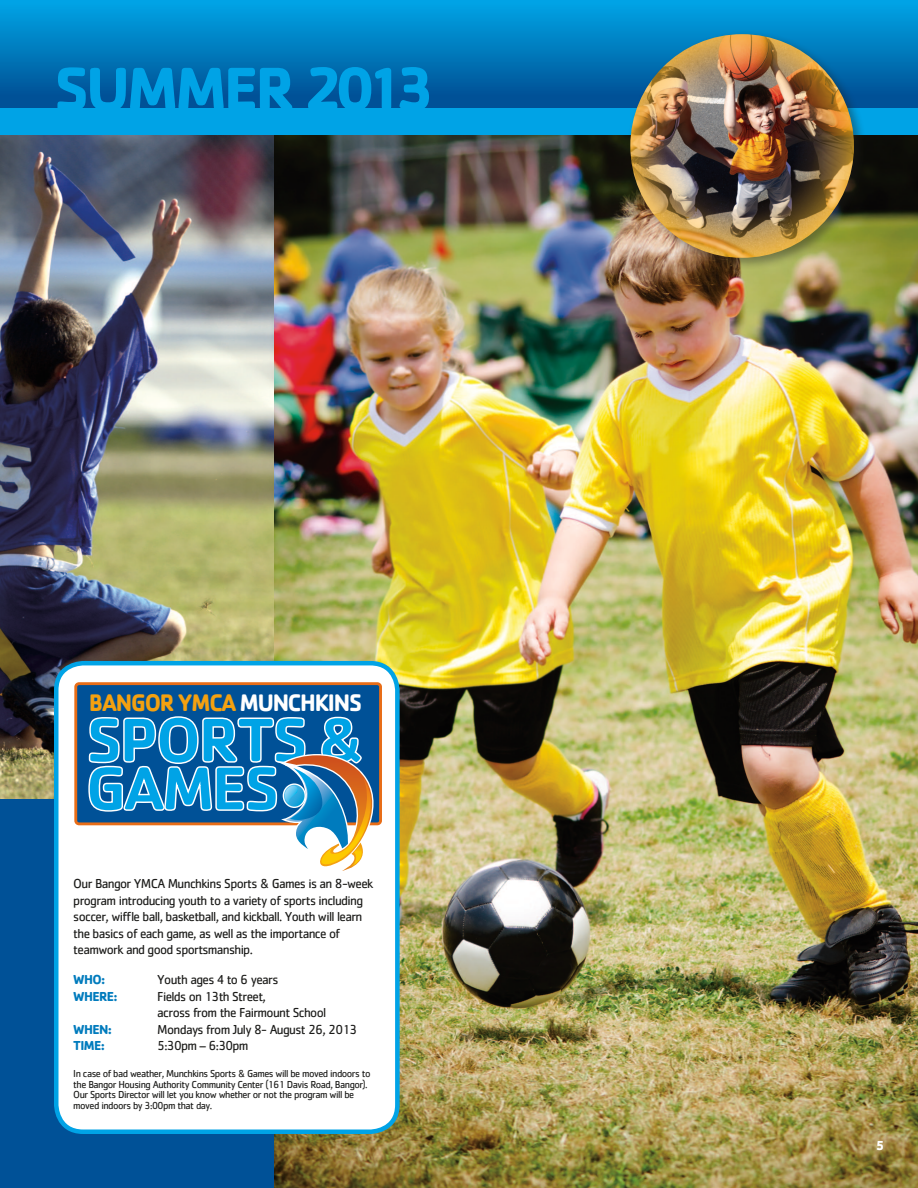
<style>
.page{position:relative;width:918px;height:1188px;background:#fff}
.page>*{position:absolute;margin:0;border:0;box-sizing:border-box;transform-origin:0 0}
.t1{font:700 65.4px "Cachet Std";letter-spacing:-.05em;color:#00a3e6}
.t2{font:700 64.5px "Cachet Std";letter-spacing:-.05em;color:#00a3e6}
.t3{font:700 63px "Cachet Std";letter-spacing:-.05em;color:#00a3e6}
.t4{font:700 24.9px "Cachet Std";letter-spacing:-.05em;color:#f4a110;scale:.93 1}
.t5{font:13.5px/16.5px "Cachet Std";letter-spacing:-.05em;color:#1c1c1a}
.t6{font:700 13.5px "Cachet Std";letter-spacing:-.05em;color:#007bbd}
.t7{font:700 13.5px "Cachet Std";color:#fff}
.t8{font:10.5px/10.5px "Cachet Std";letter-spacing:-.05em;color:#1c1c1a}
.s1{color:#fff}
</style>
<div class="page">
<div style="left:0;top:68px;width:282px;height:1120px;background:#005197"></div>
<img style="left:0;top:135px;width:274px;height:664px">
<img style="left:274px;top:135px;width:644px;height:1053px">
<div style="left:0;top:0;width:918px;height:112px;background:linear-gradient(to bottom,#00a5e6,#00478c)"></div>
<div style="left:0;top:108px;width:918px;height:27px;background:#00a3e6"></div>
<div style="left:627px;top:30px;width:239px;height:240px;background:#1c1c1a;opacity:.4"></div>
<img style="left:630px;top:34px;width:224px;height:224px;border-radius:112px">
<div style="left:56px;top:663px;width:341px;height:469px;background:#fff;border-radius:27px"></div>
<div style="left:54px;top:661px;width:346px;height:473px;border:4px solid #00a3e6;border-radius:27px"></div>
<div style="left:76px;top:684px;width:305px;height:140px;background:#005197;border-radius:3px"></div>
<div style="left:74px;top:682px;width:308px;height:143px;border:3px solid #e86d17;border-radius:3px"></div>
<svg style="left:88px;top:716px;width:294px;height:155px"></svg>
<h3 class="t3" style="left:54px;top:48px;width:383px">SUMMER 2013</h3>
<h3 class="t4" style="left:89px;top:687px;width:295px">BANGOR YMCA <span class="s1">MUNCHKINS</span></h3>
<h1 class="t1" style="left:86px;top:698px;width:279px">SPORTS &amp;</h1>
<h2 class="t2" style="left:86px;top:747px;width:196px">GAMES</h2>
<p class="t5" style="left:73px;top:875px;width:302px">Our Bangor YMCA Munchkins Sports &amp; Games is an 8-week program introducing youth to a variety of sports including soccer, wiffle ball, basketball, and kickball. Youth will learn the basics of each game, as well as the importance of teamwork and good sportsmanship.</p>
<p class="t6" style="left:73px;top:971px;width:34px">WHO:</p>
<p class="t5" style="left:157px;top:971px;width:123px">Youth ages 4 to 6 years</p>
<p class="t6" style="left:73px;top:988px;width:46px">WHERE:</p>
<p class="t5" style="left:157px;top:988px;width:170px">Fields on 13th Street,<br>across from the Fairmount School</p>
<p class="t6" style="left:73px;top:1021px;width:40px">WHEN:</p>
<p class="t5" style="left:157px;top:1021px;width:202px">Mondays from July 8- August 26, 2013</p>
<p class="t6" style="left:73px;top:1037px;width:33px">TIME:</p>
<p class="t5" style="left:157px;top:1037px;width:93px">5:30pm – 6:30pm</p>
<p class="t8" style="left:73px;top:1068px;width:299px">In case of bad weather, Munchkins Sports &amp; Games will be moved indoors to the Bangor Housing Authority Community Center (161 Davis Road, Bangor).<br>Our Sports Director will let you know whether or not the program will be moved indoors by 3:00pm that day.</p>
<p class="t7" style="left:876px;top:1137px;width:10px">5</p>
</div>
